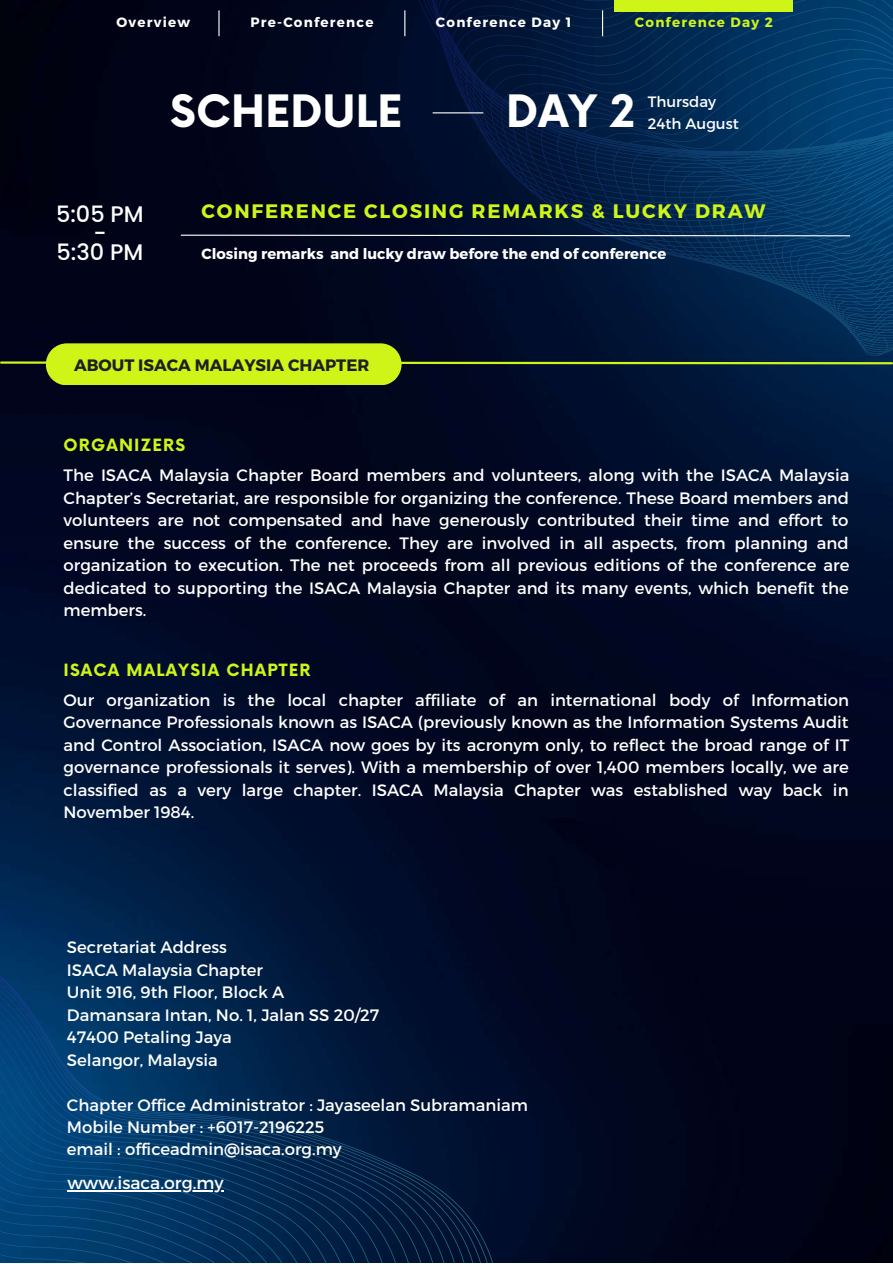
<style>
.page{position:relative;width:893px;height:1264px;background:#fff}
.page>*{position:absolute;margin:0;border:0;box-sizing:border-box;transform-origin:0 0}
.t1{font:700 43.5px "Now";color:#fff}
.t2{font:500 22.5px/19px "Poppins";color:#fff;text-align:center}
.t3{font:700 19.5px "Montserrat";letter-spacing:.09em;color:#cef418}
.t4{font:17.25px "Montserrat";color:#fff}
.t5{font:16.5px/22.5px "Montserrat";color:#fff;text-align:justify}
.t6{font:700 16.5px "Now";letter-spacing:.07em;color:#cef418}
.t7{font:700 16.5px "Montserrat";color:#1f1f1f}
.t8{font:15px/21.3px "Montserrat";color:#fff}
.t9{font:700 14.7px "Montserrat";color:#fff}
.t10{font:700 13.5px "Montserrat";letter-spacing:.09em;color:#fff}
.t11{font:700 13.5px "Montserrat";letter-spacing:.09em;color:#cef418}
</style>
<div class="page">
<img style="left:0;top:0;width:892px;height:1262px">
<svg style="left:405px;top:0;width:487px;height:343px;background:#02244b"></svg>
<svg style="left:0;top:837px;width:576px;height:425px;background:#012146"></svg>
<hr style="left:432px;top:112px;width:51px;height:1px;background:#fff">
<svg style="left:180px;top:234px;width:671px;height:3px;background:#606d82"></svg>
<svg style="left:218px;top:10px;width:1px;height:26px"></svg>
<svg style="left:404px;top:10px;width:1px;height:26px"></svg>
<svg style="left:602px;top:10px;width:1px;height:26px"></svg>
<div style="left:614px;top:0;width:179px;height:12px;background:#cef418"></div>
<svg style="left:0;top:343px;width:892px;height:42px;background:#567027"></svg>
<hr style="left:68px;top:1190px;width:156px;height:1px;background:#fff">
<p class="t10" style="left:116px;top:13px;width:75px">Overview</p>
<p class="t10" style="left:250px;top:13px;width:125px">Pre-Conference</p>
<p class="t10" style="left:436px;top:13px;width:137px">Conference Day 1</p>
<p class="t11" style="left:635px;top:13px;width:140px">Conference Day 2</p>
<h1 class="t1" style="left:170px;top:88px;width:234px">SCHEDULE</h1>
<h1 class="t1" style="left:506px;top:88px;width:130px">DAY 2</h1>
<p class="t8" style="left:647px;top:90px;width:93px">Thursday<br>24th August</p>
<h2 class="t2" style="left:56px;top:204px;width:89px">5:05 PM -<br>5:30 PM</h2>
<p class="t3" style="left:202px;top:198px;width:565px">CONFERENCE CLOSING REMARKS &amp; LUCKY DRAW</p>
<p class="t9" style="left:202px;top:244px;width:466px">Closing remarks and lucky draw before the end of conference</p>
<p class="t7" style="left:74px;top:354px;width:297px">ABOUT ISACA MALAYSIA CHAPTER</p>
<p class="t6" style="left:64px;top:436px;width:123px">ORGANIZERS</p>
<p class="t5" style="left:64px;top:463px;width:787px">The ISACA Malaysia Chapter Board members and volunteers, along with the ISACA Malaysia Chapter’s Secretariat, are responsible for organizing the conference. These Board members and volunteers are not compensated and have generously contributed their time and effort to ensure the success of the conference. They are involved in all aspects, from planning and organization to execution. The net proceeds from all previous editions of the conference are dedicated to supporting the ISACA Malaysia Chapter and its many events, which benefit the members.</p>
<p class="t6" style="left:64px;top:660px;width:248px">ISACA MALAYSIA CHAPTER</p>
<p class="t5" style="left:64px;top:687px;width:787px">Our organization is the local chapter affiliate of an international body of Information Governance Professionals known as ISACA (previously known as the Information Systems Audit and Control Association, ISACA now goes by its acronym only, to reflect the broad range of IT governance professionals it serves). With a membership of over 1,400 members locally, we are classified as a very large chapter. ISACA Malaysia Chapter was established way back in November 1984.</p>
<p class="t5" style="left:67px;top:935px;width:314px;text-align:left">Secretariat Address<br>ISACA Malaysia Chapter<br>Unit 916, 9th Floor, Block A<br>Damansara Intan, No. 1, Jalan SS 20/27<br>47400 Petaling Jaya<br>Selangor, Malaysia</p>
<p class="t5" style="left:67px;top:1092px;width:462px;text-align:left">Chapter Office Administrator : Jayaseelan Subramaniam<br>Mobile Number : +6017-2196225<br>email : officeadmin@isaca.org.my</p>
<p class="t4" style="left:68px;top:1171px;width:158px">www.isaca.org.my</p>
</div>
